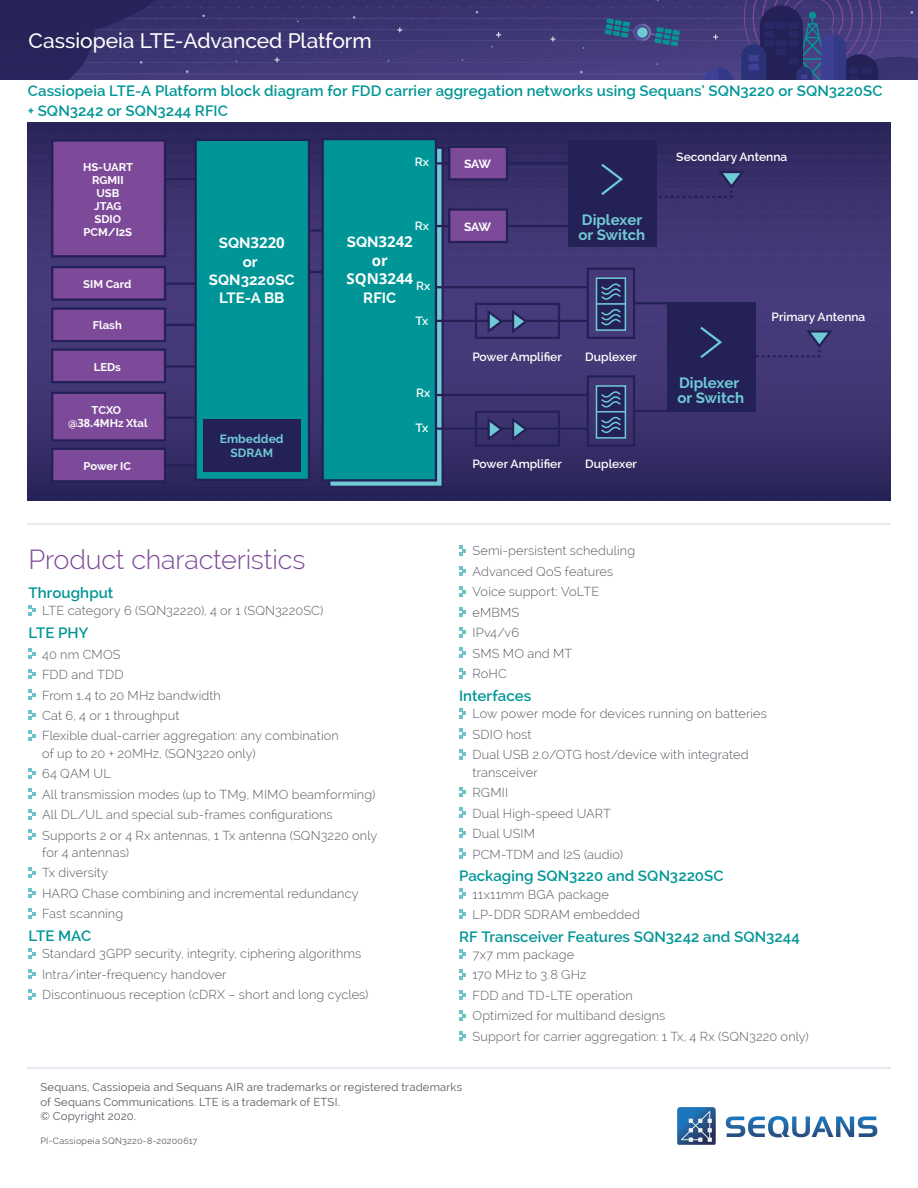
<style>
.page{position:relative;width:918px;height:1188px;background:#fff}
.page>*{position:absolute;margin:0;border:0;box-sizing:border-box;transform-origin:0 0}
.t1{font:300 27px "Raleway";letter-spacing:-.01em;color:#7c4a99}
.t2{font:500 21px "Raleway";letter-spacing:-.005em;color:#fff}
.t3{font:600 15px/19.5px "Raleway";letter-spacing:.005em;color:#009596}
.t4{font:700 15px/15px "Raleway";color:#70cad6}
.t5{font:700 15px/18.3px "Open Sans";color:#fff;text-align:center}
.t6{font:700 15px/18.3px "Raleway";color:#fff;text-align:center}
.t7{font:300 12.75px/20.5px "Raleway";letter-spacing:.01em;color:#555a61}
.t8{font:600 12px "Raleway";color:#fff}
.t9{font:700 12px/13.5px "Raleway";color:#70cad6;text-align:center}
.t10{font:700 12px "Raleway";letter-spacing:-.035em;color:#fff}
.t11{font:11.25px/14.2px "Raleway";letter-spacing:.015em;color:#555a61}
.t12{font:700 11.25px/13px "Raleway";color:#fff;text-align:center}
.t13{font:9px "Raleway";letter-spacing:.025em;color:#5a5b5d}
.s1{font-family:"Raleway"}
.s2{font-family:"Open Sans"}
</style>
<div class="page">
<hr style="left:27px;top:1068px;width:864px;height:1px;background:#dbd0e5">
<svg style="left:27px;top:122px;width:864px;height:378px;background:#324a79"></svg>
<svg style="left:29px;top:605px;width:6px;height:10px"></svg>
<svg style="left:29px;top:649px;width:6px;height:10px"></svg>
<svg style="left:29px;top:669px;width:6px;height:10px"></svg>
<svg style="left:29px;top:690px;width:6px;height:10px"></svg>
<svg style="left:29px;top:710px;width:6px;height:10px"></svg>
<svg style="left:29px;top:730px;width:6px;height:10px"></svg>
<svg style="left:29px;top:768px;width:6px;height:10px"></svg>
<svg style="left:29px;top:789px;width:6px;height:10px"></svg>
<svg style="left:29px;top:809px;width:6px;height:10px"></svg>
<svg style="left:29px;top:830px;width:6px;height:10px"></svg>
<svg style="left:29px;top:867px;width:6px;height:10px"></svg>
<svg style="left:29px;top:888px;width:6px;height:10px"></svg>
<svg style="left:29px;top:908px;width:6px;height:10px"></svg>
<svg style="left:29px;top:948px;width:6px;height:10px"></svg>
<svg style="left:29px;top:969px;width:6px;height:10px"></svg>
<svg style="left:29px;top:989px;width:6px;height:10px"></svg>
<svg style="left:459px;top:545px;width:7px;height:10px"></svg>
<svg style="left:459px;top:566px;width:7px;height:10px"></svg>
<svg style="left:459px;top:586px;width:7px;height:10px"></svg>
<svg style="left:459px;top:607px;width:7px;height:10px"></svg>
<svg style="left:459px;top:627px;width:7px;height:10px"></svg>
<svg style="left:459px;top:648px;width:7px;height:10px"></svg>
<svg style="left:459px;top:668px;width:7px;height:10px"></svg>
<svg style="left:459px;top:708px;width:7px;height:10px"></svg>
<svg style="left:459px;top:729px;width:7px;height:10px"></svg>
<svg style="left:459px;top:749px;width:7px;height:10px"></svg>
<svg style="left:459px;top:787px;width:7px;height:10px"></svg>
<svg style="left:459px;top:808px;width:7px;height:10px"></svg>
<svg style="left:459px;top:828px;width:7px;height:10px"></svg>
<svg style="left:459px;top:849px;width:7px;height:10px"></svg>
<svg style="left:459px;top:889px;width:7px;height:10px"></svg>
<svg style="left:459px;top:909px;width:7px;height:10px"></svg>
<svg style="left:459px;top:949px;width:7px;height:10px"></svg>
<svg style="left:459px;top:969px;width:7px;height:10px"></svg>
<svg style="left:459px;top:990px;width:7px;height:10px"></svg>
<svg style="left:459px;top:1010px;width:7px;height:10px"></svg>
<svg style="left:459px;top:1031px;width:7px;height:10px"></svg>
<hr style="left:27px;top:524px;width:864px;height:1px;background:#dbd0e5">
<svg style="left:0;top:0;width:918px;height:80px;background:#3b3572"></svg>
<svg style="left:726px;top:1116px;width:151px;height:21px"></svg>
<svg style="left:677px;top:1107px;width:39px;height:38px"></svg>
<h2 class="t2" style="left:29px;top:28px;width:345px">Cassiopeia LTE-Advanced Platform</h2>
<p class="t3" style="left:28px;top:81px;width:856px">Cassiopeia LTE-A Platform block diagram for FDD carrier aggregation networks using Sequans’ SQN3220 or SQN3220SC + SQN3242 or SQN3244 RFIC</p>
<p class="t8" style="left:415px;top:155px;width:16px">Rx</p>
<p class="t12" style="left:83px;top:161px;width:52px">HS-UART<br>RGMII<br>USB<br>JTAG<br>SDIO<br>PCM/I2S</p>
<p class="t10" style="left:464px;top:157px;width:29px">SAW</p>
<p class="t8" style="left:415px;top:219px;width:16px">Rx</p>
<p class="t10" style="left:464px;top:220px;width:29px">SAW</p>
<p class="t5" style="left:346px;top:233px;width:68px"><span class="s1">SQN</span>3242 or<br>SQN3244</p>
<p class="t6" style="left:363px;top:288px;width:35px">RFIC</p>
<p class="t5" style="left:219px;top:233px;width:68px"><span class="s1">SQN</span>3220</p>
<p class="t6" style="left:209px;top:252px;width:87px">or<br>SQN3220SC<br>LTE-A BB</p>
<p class="t12" style="left:83px;top:278px;width:50px">SIM Card</p>
<p class="t8" style="left:416px;top:279px;width:16px">Rx</p>
<p class="t12" style="left:93px;top:319px;width:30px">Flash</p>
<p class="t8" style="left:416px;top:314px;width:14px">Tx</p>
<p class="t4" style="left:579px;top:212px;width:68px">Diplexer or Switch</p>
<p class="t12" style="left:94px;top:360px;width:29px">LEDs</p>
<p class="t12" style="left:68px;top:404px;width:81px">TCXO @<span class="s2">38.4</span>MHz Xtal</p>
<p class="t12" style="left:84px;top:459px;width:49px">Power IC</p>
<p class="t9" style="left:220px;top:433px;width:65px">Embedded<br>SDRAM</p>
<p class="t8" style="left:416px;top:386px;width:16px">Rx</p>
<p class="t8" style="left:416px;top:421px;width:14px">Tx</p>
<p class="t8" style="left:472px;top:350px;width:91px">Power Amplifier</p>
<p class="t8" style="left:585px;top:349px;width:53px">Duplexer</p>
<p class="t8" style="left:472px;top:457px;width:91px">Power Amplifier</p>
<p class="t8" style="left:585px;top:457px;width:53px">Duplexer</p>
<p class="t8" style="left:676px;top:150px;width:113px">Secondary Antenna</p>
<p class="t4" style="left:678px;top:375px;width:68px">Diplexer or Switch</p>
<p class="t8" style="left:772px;top:310px;width:95px">Primary Antenna</p>
<h1 class="t1" style="left:29px;top:544px;width:278px">Product characteristics</h1>
<p class="t3" style="left:29px;top:583px;width:86px">Throughput</p>
<p class="t7" style="left:42px;top:600px;width:283px">LTE category 6 (SQN32220), 4 or 1 (SQN3220SC)</p>
<p class="t3" style="left:29px;top:623px;width:61px">LTE PHY</p>
<p class="t7" style="left:42px;top:644px;width:298px">40 nm CMOS<br>FDD and TDD<br>From 1.4 to 20 MHz bandwidth<br>Cat 6, 4 or 1 throughput<br>Flexible dual-carrier aggregation: any combination</p>
<p class="t7" style="left:42px;top:743px;width:337px">of up to 20 + 20MHz, (SQN3220 only)<br>64 QAM UL<br>All transmission modes (up to TM9, MIMO beamforming)<br>All DL/UL and special sub-frames configurations Supports 2 or 4 Rx antennas, 1 Tx antenna (SQN3220 only</p>
<p class="t7" style="left:42px;top:842px;width:318px">for 4 antennas)<br>Tx diversity<br>HARQ Chase combining and incremental redundancy<br>Fast scanning</p>
<p class="t3" style="left:29px;top:926px;width:64px">LTE MAC</p>
<p class="t7" style="left:42px;top:944px;width:328px">Standard 3GPP security, integrity, ciphering algorithms<br>Intra/inter-frequency handover<br>Discontinuous reception (cDRX – short and long cycles)</p>
<p class="t7" style="left:473px;top:541px;width:164px">Semi-persistent scheduling<br>Advanced QoS features<br>Voice support: VoLTE eMBMS<br>IPv4/v6<br>SMS MO and MT<br>RoHC</p>
<p class="t3" style="left:459px;top:686px;width:74px">Interfaces</p>
<p class="t7" style="left:473px;top:704px;width:296px">Low power mode for devices running on batteries<br>SDIO host<br>Dual USB 2.0/OTG host/device with integrated</p>
<p class="t7" style="left:473px;top:762px;width:152px">transceiver<br>RGMII<br>Dual High-speed UART<br>Dual USIM<br>PCM-TDM and I2S (audio)</p>
<p class="t3" style="left:459px;top:866px;width:266px">Packaging SQN3220 and SQN3220SC</p>
<p class="t7" style="left:473px;top:884px;width:169px">11x11mm BGA package<br>LP-DDR SDRAM embedded</p>
<p class="t3" style="left:459px;top:927px;width:342px">RF Transceiver Features SQN3242 and SQN3244</p>
<p class="t7" style="left:473px;top:944px;width:338px">7x7 mm package<br>170 MHz to 3.8 GHz<br>FDD and TD-LTE operation<br>Optimized for multiband designs<br>Support for carrier aggregation: 1 Tx, 4 Rx (SQN3220 only)</p>
<p class="t11" style="left:40px;top:1080px;width:423px">Sequans, Cassiopeia and Sequans AIR are trademarks or registered trademarks of Sequans Communications. LTE is a trademark of ETSI.<br>© Copyright 2020.</p>
<p class="t13" style="left:40px;top:1136px;width:159px">PI-Cassiopeia SQN3220-8-20200617</p>
</div>
